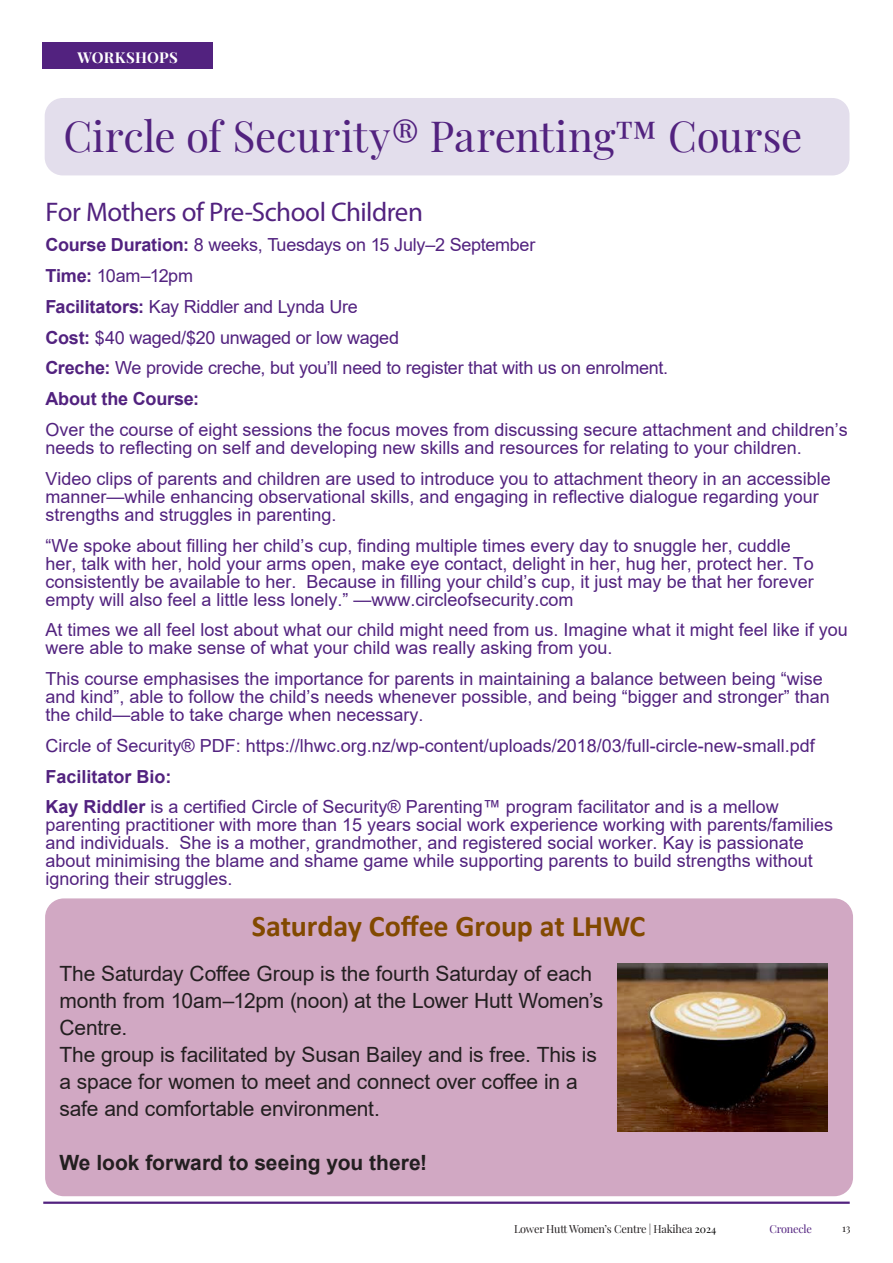
<style>
.page{position:relative;width:893px;height:1263px;background:#fff}
.page>*{position:absolute;margin:0;border:0;box-sizing:border-box;transform-origin:0 0}
.Heading_option_4{font:42px "Playfair Display";letter-spacing:-.005em;color:#52227f}
.t1{font:700 30px "Calibri";letter-spacing:-.005em;color:#824900}
.body_text{font:27px "Myriad Pro";letter-spacing:-.02em;color:#52227f}
.t2{font:21px/27px "Arial";letter-spacing:-.005em;color:#231f20}
.t3{font:700 21px "Arial";color:#231f20}
.body_text-2{font:18px/18px "Arial";color:#52227f}
.body_text-3{font:700 18px "Arial";color:#52227f}
.body_text-4{font:18px "Arial";letter-spacing:-.02em;color:#52227f}
.body_text-5{font:700 15px "Playfair Display";letter-spacing:.005em;color:#fff}
.t4{font:10.95px "Playfair Display";letter-spacing:-.02em;color:#231f20}
.t5{font:10.95px "Playfair Display";letter-spacing:-.02em;color:#52227f}
.t6{font:10.5px "Playfair Display";color:#231f20}
.s1{font-weight:700}
.s2{font-size:10.5px;color:#000}
</style>
<div class="page">
<hr style="left:43px;top:1201px;width:807px;height:3px;background:#52227f">
<div style="left:43px;top:43px;width:170px;height:26px;background:#52227f"></div>
<div style="left:46px;top:899px;width:806px;height:296px;background:#d1a8c3;border-radius:18px"></div>
<div style="left:45px;top:898px;width:808px;height:298px;border:2px solid #d1a8c3;border-radius:18px"></div>
<div style="left:45px;top:98px;width:804px;height:77px;background:#e3deec;border-radius:18px"></div>
<img style="left:618px;top:963px;width:209px;height:168px">
<p class="body_text-5" style="left:78px;top:45px;width:102px">WORKSHOPS</p>
<p class="Heading_option_4" style="left:63px;top:104px;width:740px">Circle of Security® Parenting™ Course</p>
<p class="body_text" style="left:45px;top:195px;width:379px">For Mothers of Pre-School Children</p>
<p class="body_text-2" style="left:45px;top:236px;width:491px"><span class="s1">Course Duration:</span> 8 weeks, Tuesdays on 15 July–2 September</p>
<p class="body_text-4" style="left:45px;top:263px;width:149px"><span class="s1">Time:</span> 10am–12pm</p>
<p class="body_text-2" style="left:45px;top:297px;width:314px"><span class="s1">Facilitators:</span> Kay Riddler and Lynda Ure</p>
<p class="body_text-2" style="left:45px;top:328px;width:355px"><span class="s1">Cost:</span> $40 waged/$20 unwaged or low waged</p>
<p class="body_text-2" style="left:45px;top:359px;width:624px"><span class="s1">Creche:</span> We provide creche, but you’ll need to register that with us on enrolment.</p>
<p class="body_text-3" style="left:45px;top:386px;width:155px">About the Course:</p>
<p class="body_text-2" style="left:45px;top:420px;width:804px">Over the course of eight sessions the focus moves from discussing secure attachment and children’s needs to reflecting on self and developing new skills and resources for relating to your children.</p>
<p class="body_text-2" style="left:45px;top:469px;width:787px">Video clips of parents and children are used to introduce you to attachment theory in an accessible manner—while enhancing observational skills, and engaging in reflective dialogue regarding your strengths and struggles in parenting.</p>
<p class="body_text-2" style="left:45px;top:536px;width:770px">“We spoke about filling her child’s cup, finding multiple times every day to snuggle her, cuddle her, talk with her, hold your arms open, make eye contact, delight in her, hug her, protect her. To consistently be available to her. Because in filling your child’s cup, it just may be that her forever empty will also feel a little less lonely.” —www.circleofsecurity.com</p>
<p class="body_text-2" style="left:45px;top:621px;width:804px">At times we all feel lost about what our child might need from us. Imagine what it might feel like if you were able to make sense of what your child was really asking from you.</p>
<p class="body_text-2" style="left:45px;top:670px;width:786px">This course emphasises the importance for parents in maintaining a balance between being “wise and kind”, able to follow the child’s needs whenever possible, and being “bigger and stronger” than the child—able to take charge when necessary.</p>
<p class="body_text-2" style="left:45px;top:736px;width:771px">Circle of Security® PDF: https://lhwc.org.nz/wp-content/uploads/2018/03/full-circle-new-small.pdf</p>
<p class="body_text-3" style="left:45px;top:763px;width:128px">Facilitator Bio:</p>
<p class="body_text-2" style="left:45px;top:798px;width:789px"><span class="s1">Kay Riddler</span> is a certified Circle of Security® Parenting™ program facilitator and is a mellow parenting practitioner with more than 15 years social work experience working with parents/families and individuals. She is a mother, grandmother, and registered social worker. Kay is passionate about minimising the blame and shame game while supporting parents to build strengths without ignoring their struggles.</p>
<p class="t1" style="left:252px;top:905px;width:395px">Saturday Coffee Group at LHWC</p>
<p class="t2" style="left:59px;top:960px;width:545px">The Saturday Coffee Group is the fourth Saturday of each month from 10am–12pm (noon) at the Lower Hutt Women’s<br>Centre.</p>
<p class="t2" style="left:59px;top:1041px;width:539px">The group is facilitated by Susan Bailey and is free. This is a space for women to meet and connect over coffee in a safe and comfortable environment.</p>
<p class="t3" style="left:59px;top:1148px;width:369px">We look forward to seeing you there!</p>
<p class="t4" style="left:514px;top:1220px;width:204px">Lower Hutt Women’s Centre | Hakihea <span class="s2">2024</span></p>
<p class="t5" style="left:769px;top:1220px;width:44px">Cronecle</p>
<p class="t6" style="left:842px;top:1220px;width:10px">13</p>
</div>
